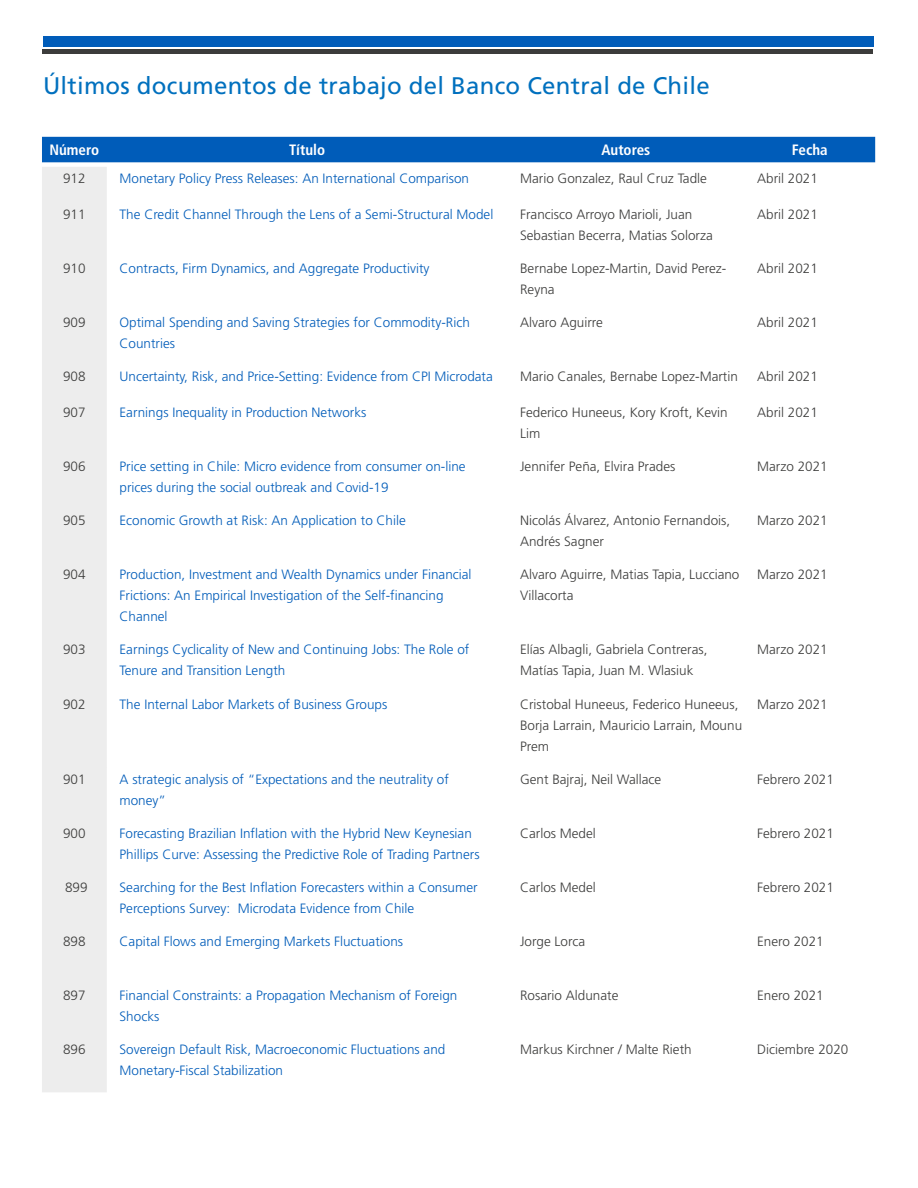
<style>
.page{position:relative;width:918px;height:1188px;background:#fff}
.page>*{position:absolute;margin:0;border:0;box-sizing:border-box;transform-origin:0 0}
.t1{font:24px "Frutiger LT Std";letter-spacing:.01em;color:#0070be}
.t2{font:700 condensed 15px "Frutiger LT Std";color:#fff}
.t3{font:300 13.5px/21px "Frutiger LT Std";color:#005cb9}
.t4{font:300 13.5px/21px "Frutiger LT Std";color:#3c3c3b}
</style>
<div class="page">
<div style="left:43px;top:36px;width:831px;height:11px;background:#005cb9"></div>
<hr style="left:43px;top:50px;width:830px;height:4px;background:#3c3c3b">
<div style="left:42px;top:137px;width:833px;height:25px;background:#005cb9"></div>
<div style="left:42px;top:167px;width:65px;height:925px;background:#ededed"></div>
<h1 class="t1" style="left:43px;top:72px;width:668px">Últimos documentos de trabajo del Banco Central de Chile</h1>
<p class="t2" style="left:49px;top:141px;width:51px">Número</p>
<p class="t2" style="left:289px;top:141px;width:38px">Título</p>
<p class="t2" style="left:601px;top:141px;width:51px">Autores</p>
<p class="t2" style="left:792px;top:141px;width:37px">Fecha</p>
<p class="t4" style="left:63px;top:168px;width:24px">912</p>
<p class="t3" style="left:120px;top:168px;width:351px">Monetary Policy Press Releases: An International Comparison</p>
<p class="t4" style="left:520px;top:168px;width:188px">Mario Gonzalez, Raul Cruz Tadle</p>
<p class="t4" style="left:757px;top:168px;width:62px">Abril 2021</p>
<p class="t4" style="left:63px;top:204px;width:24px">911</p>
<p class="t3" style="left:120px;top:204px;width:375px">The Credit Channel Through the Lens of a Semi-Structural Model</p>
<p class="t4" style="left:520px;top:204px;width:194px">Francisco Arroyo Marioli, Juan<br>Sebastian Becerra, Matias Solorza</p>
<p class="t4" style="left:757px;top:204px;width:62px">Abril 2021</p>
<p class="t4" style="left:63px;top:258px;width:24px">910</p>
<p class="t3" style="left:120px;top:258px;width:312px">Contracts, Firm Dynamics, and Aggregate Productivity</p>
<p class="t4" style="left:520px;top:258px;width:208px">Bernabe Lopez-Martin, David Perez-<br>Reyna</p>
<p class="t4" style="left:757px;top:258px;width:62px">Abril 2021</p>
<p class="t4" style="left:63px;top:312px;width:24px">909</p>
<p class="t3" style="left:120px;top:312px;width:352px">Optimal Spending and Saving Strategies for Commodity-Rich<br>Countries</p>
<p class="t4" style="left:520px;top:312px;width:84px">Alvaro Aguirre</p>
<p class="t4" style="left:757px;top:312px;width:62px">Abril 2021</p>
<p class="t4" style="left:63px;top:366px;width:24px">908</p>
<p class="t3" style="left:120px;top:366px;width:375px">Uncertainty, Risk, and Price-Setting: Evidence from CPI Microdata</p>
<p class="t4" style="left:520px;top:366px;width:219px">Mario Canales, Bernabe Lopez-Martin</p>
<p class="t4" style="left:757px;top:366px;width:62px">Abril 2021</p>
<p class="t4" style="left:63px;top:402px;width:24px">907</p>
<p class="t3" style="left:120px;top:402px;width:248px">Earnings Inequality in Production Networks</p>
<p class="t4" style="left:520px;top:402px;width:209px">Federico Huneeus, Kory Kroft, Kevin<br>Lim</p>
<p class="t4" style="left:757px;top:402px;width:62px">Abril 2021</p>
<p class="t4" style="left:63px;top:456px;width:24px">906</p>
<p class="t3" style="left:120px;top:456px;width:348px">Price setting in Chile: Micro evidence from consumer on-line prices during the social outbreak and Covid-19</p>
<p class="t4" style="left:520px;top:456px;width:157px">Jennifer Peña, Elvira Prades</p>
<p class="t4" style="left:757px;top:456px;width:72px">Marzo 2021</p>
<p class="t4" style="left:63px;top:510px;width:24px">905</p>
<p class="t3" style="left:120px;top:510px;width:288px">Economic Growth at Risk: An Application to Chile</p>
<p class="t4" style="left:520px;top:510px;width:212px">Nicolás Álvarez, Antonio Fernandois,<br>Andrés Sagner</p>
<p class="t4" style="left:757px;top:510px;width:72px">Marzo 2021</p>
<p class="t4" style="left:63px;top:564px;width:24px">904</p>
<p class="t3" style="left:120px;top:564px;width:354px">Production, Investment and Wealth Dynamics under Financial<br>Frictions: An Empirical Investigation of the Self-financing<br>Channel</p>
<p class="t4" style="left:520px;top:564px;width:221px">Alvaro Aguirre, Matias Tapia, Lucciano<br>Villacorta</p>
<p class="t4" style="left:757px;top:564px;width:72px">Marzo 2021</p>
<p class="t4" style="left:63px;top:640px;width:24px">903</p>
<p class="t3" style="left:120px;top:640px;width:351px">Earnings Cyclicality of New and Continuing Jobs: The Role of<br>Tenure and Transition Length</p>
<p class="t4" style="left:520px;top:640px;width:189px">Elías Albagli, Gabriela Contreras,<br>Matías Tapia, Juan M. Wlasiuk</p>
<p class="t4" style="left:757px;top:640px;width:72px">Marzo 2021</p>
<p class="t4" style="left:63px;top:694px;width:24px">902</p>
<p class="t3" style="left:120px;top:694px;width:269px">The Internal Labor Markets of Business Groups</p>
<p class="t4" style="left:520px;top:694px;width:224px">Cristobal Huneeus, Federico Huneeus,<br>Borja Larrain, Mauricio Larrain, Mounu<br>Prem</p>
<p class="t4" style="left:757px;top:694px;width:72px">Marzo 2021</p>
<p class="t4" style="left:63px;top:769px;width:24px">901</p>
<p class="t3" style="left:120px;top:769px;width:331px">A strategic analysis of “Expectations and the neutrality of money”</p>
<p class="t4" style="left:520px;top:769px;width:143px">Gent Bajraj, Neil Wallace</p>
<p class="t4" style="left:757px;top:769px;width:78px">Febrero 2021</p>
<p class="t4" style="left:63px;top:823px;width:24px">900</p>
<p class="t3" style="left:120px;top:823px;width:362px">Forecasting Brazilian Inflation with the Hybrid New Keynesian<br>Phillips Curve: Assessing the Predictive Role of Trading Partners</p>
<p class="t4" style="left:520px;top:823px;width:77px">Carlos Medel</p>
<p class="t4" style="left:757px;top:823px;width:78px">Febrero 2021</p>
<p class="t4" style="left:65px;top:877px;width:24px">899</p>
<p class="t3" style="left:120px;top:877px;width:360px">Searching for the Best Inflation Forecasters within a Consumer<br>Perceptions Survey: Microdata Evidence from Chile</p>
<p class="t4" style="left:520px;top:877px;width:77px">Carlos Medel</p>
<p class="t4" style="left:757px;top:877px;width:78px">Febrero 2021</p>
<p class="t4" style="left:63px;top:931px;width:24px">898</p>
<p class="t3" style="left:120px;top:931px;width:285px">Capital Flows and Emerging Markets Fluctuations</p>
<p class="t4" style="left:520px;top:931px;width:67px">Jorge Lorca</p>
<p class="t4" style="left:757px;top:931px;width:68px">Enero 2021</p>
<p class="t4" style="left:63px;top:985px;width:24px">897</p>
<p class="t3" style="left:120px;top:985px;width:339px">Financial Constraints: a Propagation Mechanism of Foreign<br>Shocks</p>
<p class="t4" style="left:520px;top:985px;width:100px">Rosario Aldunate</p>
<p class="t4" style="left:757px;top:985px;width:68px">Enero 2021</p>
<p class="t4" style="left:63px;top:1039px;width:24px">896</p>
<p class="t3" style="left:120px;top:1039px;width:327px">Sovereign Default Risk, Macroeconomic Fluctuations and<br>Monetary-Fiscal Stabilization</p>
<p class="t4" style="left:520px;top:1039px;width:173px">Markus Kirchner / Malte Rieth</p>
<p class="t4" style="left:757px;top:1039px;width:93px">Diciembre 2020</p>
</div>
